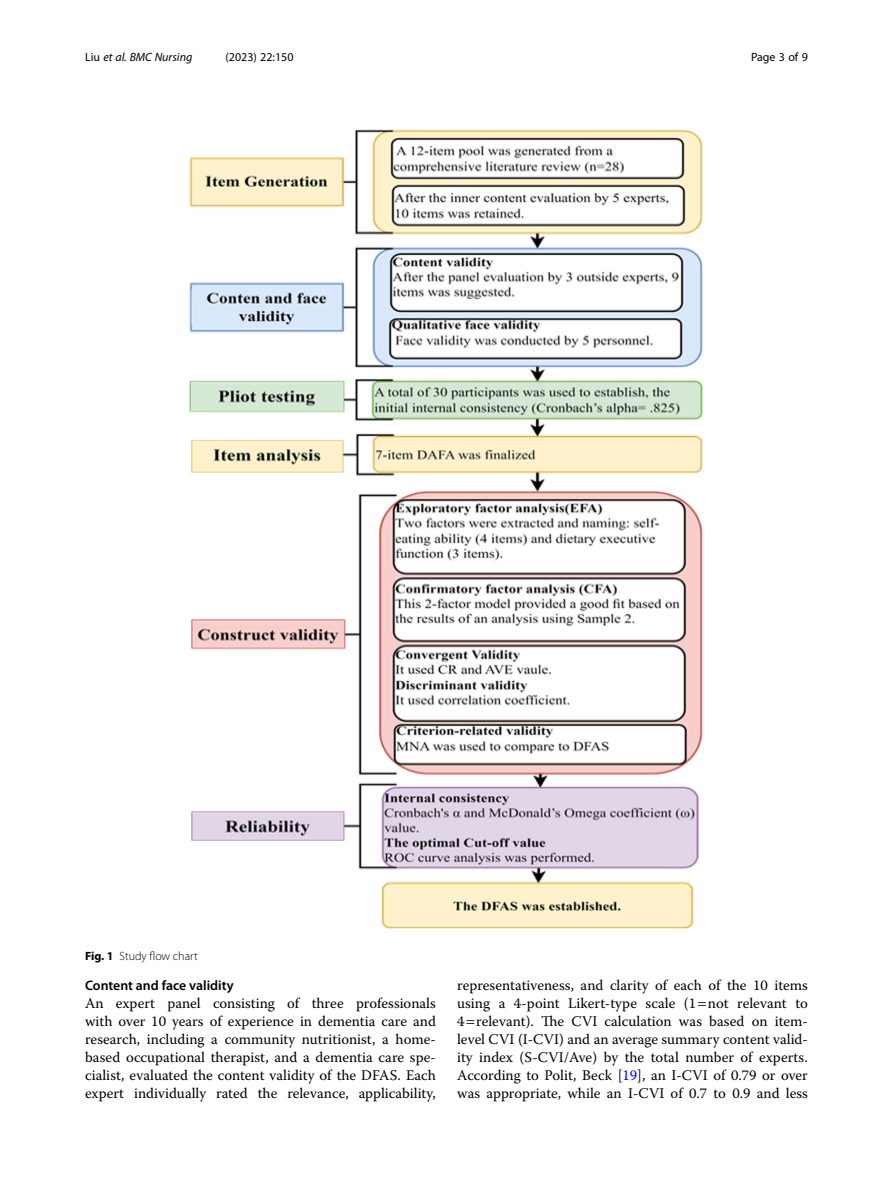
<style>
.page{position:relative;width:893px;height:1191px;background:#fff}
.page>*{position:absolute;margin:0;border:0;box-sizing:border-box;transform-origin:0 0}
.Body_Text{font:14.7px/18px "Warnock Pro";color:#000;text-align:justify}
.Head_2{font:600 13.8px "Myriad Pro";color:#000}
.t1{font:12px "Myriad Pro";color:#000}
.Figure_Caption{font:300 12px "Myriad Pro";color:#000}
.t2{font:italic 12px "Myriad Pro";color:#000}
.s1{font-style:normal}
.s2{font-weight:700}
.s3{color:#00f}
</style>
<div class="page">
<img style="left:189px;top:129px;width:514px;height:800px">
<p class="t2" style="left:85px;top:50px;width:109px"><span class="s1">Liu</span> et al. BMC Nursing</p>
<p class="t1" style="left:225px;top:50px;width:70px">(2023) 22:150</p>
<p class="t1" style="left:751px;top:50px;width:58px">Page 3 of 9</p>
<p class="Figure_Caption" style="left:85px;top:950px;width:114px"><span class="s2">Fig. 1</span> Study flow chart</p>
<p class="Head_2" style="left:85px;top:977px;width:150px">Content and face validity</p>
<p class="Body_Text" style="left:85px;top:994px;width:352px">An expert panel consisting of three professionals with over 10 years of experience in dementia care and research, including a community nutritionist, a home&shy;based occupational therapist, and a dementia care spe&shy;cialist, evaluated the content validity of the DFAS. Each expert individually rated the relevance, applicability,</p>
<p class="Body_Text" style="left:457px;top:976px;width:352px">representativeness, and clarity of each of the 10 items using a 4-point Likert-type scale (1 not relevant to 4 relevant). The CVI calculation was based on item&shy;level CVI (I-CVI) and an average summary content valid&shy;ity index (S-CVI/Ave) by the total number of experts.<br>According to Polit, Beck [<span class="s3">19</span>], an I-CVI of 0.79 or over was appropriate, while an I-CVI of 0.7 to 0.9 and less</p>
</div>
